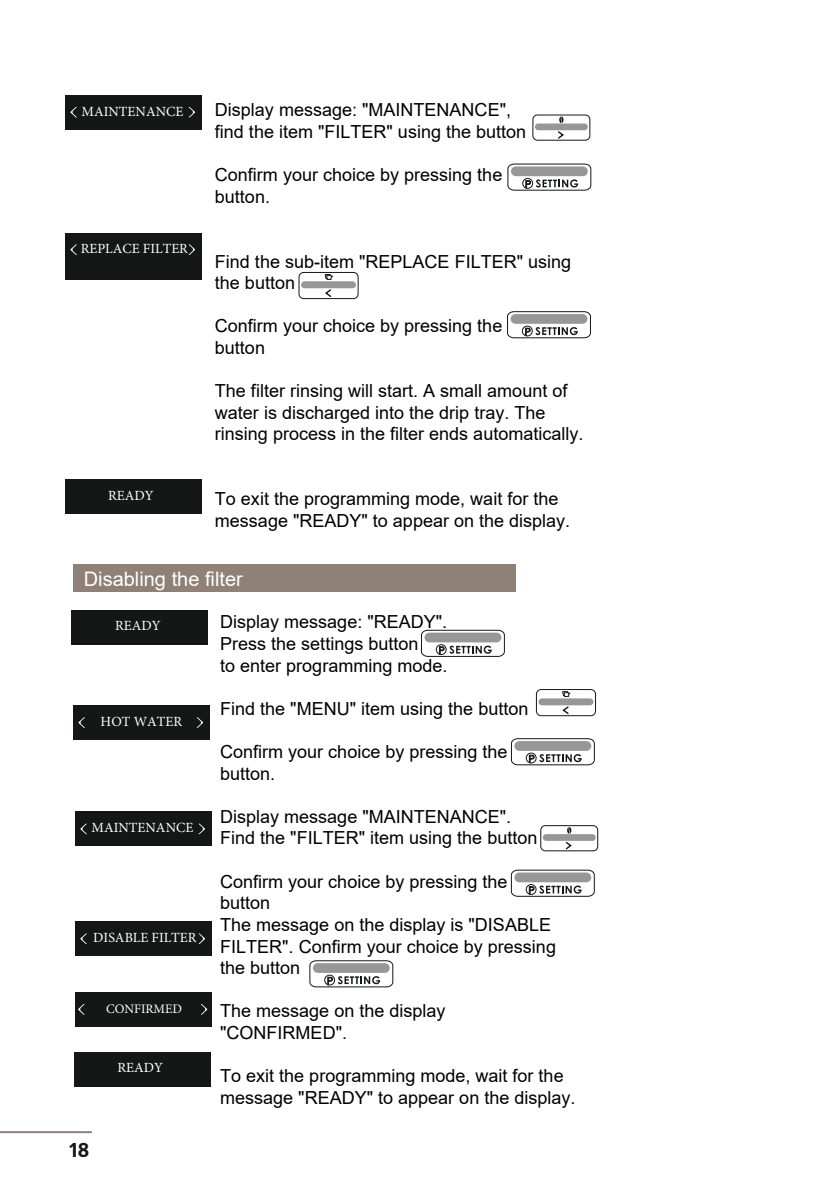
<style>
.page{position:relative;width:840px;height:1191px;background:#fff}
.page>*{position:absolute;margin:0;border:0;box-sizing:border-box;transform-origin:0 0}
.t1{font:20px "Arial";color:#fff}
.t2{font:20px "Free Set Bold Cyrillic";color:#151616}
.t3{font:18px/21.6px "Arial";color:#000}
.t4{font:14px "Minion Pro";color:#fff}
.t5{font:13px "Minion Pro";color:#fff}
</style>
<div class="page">
<hr style="left:0;top:1131px;width:92px;height:2px;background:#8f8175">
<div style="left:532px;top:115px;width:57px;height:25px;border:1px solid #151616;border-radius:5px"></div>
<div style="left:534px;top:123px;width:53px;height:7px;background:#989798;border-radius:3px"></div>
<svg style="left:556px;top:130px;width:9px;height:10px"></svg>
<svg style="left:559px;top:116px;width:4px;height:7px"></svg>
<svg style="left:507px;top:311px;width:83px;height:27px"></svg>
<div style="left:73px;top:564px;width:442px;height:28px;background:#8f8175"></div>
<svg style="left:421px;top:629px;width:83px;height:28px"></svg>
<div style="left:73px;top:705px;width:136px;height:34px;background:#151616"></div>
<svg style="left:78px;top:717px;width:7px;height:11px"></svg>
<svg style="left:196px;top:717px;width:7px;height:11px"></svg>
<svg style="left:510px;top:738px;width:84px;height:27px"></svg>
<div style="left:298px;top:272px;width:60px;height:27px;border:1px solid #151616;border-radius:5px"></div>
<div style="left:301px;top:281px;width:55px;height:7px;background:#989798;border-radius:3px"></div>
<svg style="left:323px;top:288px;width:9px;height:10px"></svg>
<svg style="left:324px;top:271px;width:9px;height:9px"></svg>
<div style="left:75px;top:812px;width:136px;height:34px;background:#151616"></div>
<svg style="left:80px;top:823px;width:7px;height:11px"></svg>
<svg style="left:198px;top:823px;width:7px;height:11px"></svg>
<div style="left:540px;top:825px;width:57px;height:26px;border:1px solid #151616;border-radius:5px"></div>
<div style="left:542px;top:834px;width:53px;height:7px;background:#989798;border-radius:3px"></div>
<svg style="left:564px;top:840px;width:8px;height:10px"></svg>
<svg style="left:567px;top:827px;width:4px;height:6px"></svg>
<svg style="left:510px;top:869px;width:84px;height:28px"></svg>
<div style="left:75px;top:921px;width:136px;height:34px;background:#151616"></div>
<svg style="left:80px;top:933px;width:7px;height:11px"></svg>
<svg style="left:198px;top:933px;width:7px;height:11px"></svg>
<svg style="left:309px;top:960px;width:84px;height:27px"></svg>
<div style="left:75px;top:992px;width:136px;height:34px;background:#151616"></div>
<svg style="left:78px;top:1004px;width:6px;height:10px"></svg>
<svg style="left:201px;top:1004px;width:6px;height:10px"></svg>
<div style="left:536px;top:689px;width:59px;height:27px;border:1px solid #151616;border-radius:5px"></div>
<div style="left:538px;top:698px;width:55px;height:7px;background:#989798;border-radius:3px"></div>
<svg style="left:560px;top:705px;width:9px;height:10px"></svg>
<svg style="left:562px;top:689px;width:8px;height:8px"></svg>
<div style="left:65px;top:95px;width:136px;height:34px;background:#151616"></div>
<svg style="left:70px;top:107px;width:7px;height:11px"></svg>
<svg style="left:188px;top:107px;width:7px;height:11px"></svg>
<div style="left:65px;top:233px;width:136px;height:46px;background:#151616"></div>
<svg style="left:70px;top:244px;width:7px;height:11px"></svg>
<svg style="left:188px;top:244px;width:7px;height:11px"></svg>
<div style="left:65px;top:480px;width:136px;height:34px;background:#151616"></div>
<div style="left:72px;top:610px;width:136px;height:34px;background:#151616"></div>
<div style="left:74px;top:1052px;width:136px;height:34px;background:#151616"></div>
<svg style="left:507px;top:163px;width:84px;height:28px"></svg>
<p class="t4" style="left:82px;top:102px;width:103px">MAINTENANCE</p>
<p class="t4" style="left:81px;top:239px;width:109px">REPLACE FILTER</p>
<p class="t4" style="left:108px;top:486px;width:47px">READY</p>
<p class="t3" style="left:215px;top:99px;width:312px">Display message: "MAINTENANCE", find the item "FILTER" using the button</p>
<p class="t3" style="left:215px;top:164px;width:289px">Confirm your choice by pressing the button.</p>
<p class="t3" style="left:215px;top:250px;width:357px">Find the sub-item "REPLACE FILTER" using the button</p>
<p class="t3" style="left:215px;top:315px;width:289px">Confirm your choice by pressing the button</p>
<p class="t3" style="left:215px;top:380px;width:370px">The filter rinsing will start. A small amount of water is discharged into the drip tray. The rinsing process in the filter ends automatically.</p>
<p class="t3" style="left:215px;top:488px;width:356px">To exit the programming mode, wait for the message "READY" to appear on the display.</p>
<p class="t1" style="left:84px;top:565px;width:160px">Disabling the filter</p>
<p class="t4" style="left:115px;top:616px;width:47px">READY</p>
<p class="t4" style="left:101px;top:712px;width:83px">HOT WATER</p>
<p class="t4" style="left:91px;top:818px;width:103px">MAINTENANCE</p>
<p class="t4" style="left:93px;top:928px;width:105px">DISABLE FILTER</p>
<p class="t5" style="left:106px;top:1000px;width:77px">CONFIRMED</p>
<p class="t2" style="left:69px;top:1141px;width:22px">18</p>
<p class="t4" style="left:117px;top:1058px;width:47px">READY</p>
<p class="t3" style="left:220px;top:611px;width:229px">Display message: "READY".<br>Press the settings button<br>to enter programming mode.</p>
<p class="t3" style="left:220px;top:697px;width:309px">Find the "MENU" item using the button</p>
<p class="t3" style="left:220px;top:741px;width:289px">Confirm your choice by pressing the button.</p>
<p class="t3" style="left:220px;top:805px;width:318px">Display message "MAINTENANCE".<br>Find the "FILTER" item using the button</p>
<p class="t3" style="left:220px;top:870px;width:337px">Confirm your choice by pressing the button<br>The message on the display is "DISABLE<br>FILTER". Confirm your choice by pressing the button</p>
<p class="t3" style="left:220px;top:1000px;width:227px">The message on the display "CONFIRMED".</p>
<p class="t3" style="left:220px;top:1065px;width:356px">To exit the programming mode, wait for the message "READY" to appear on the display.</p>
</div>
